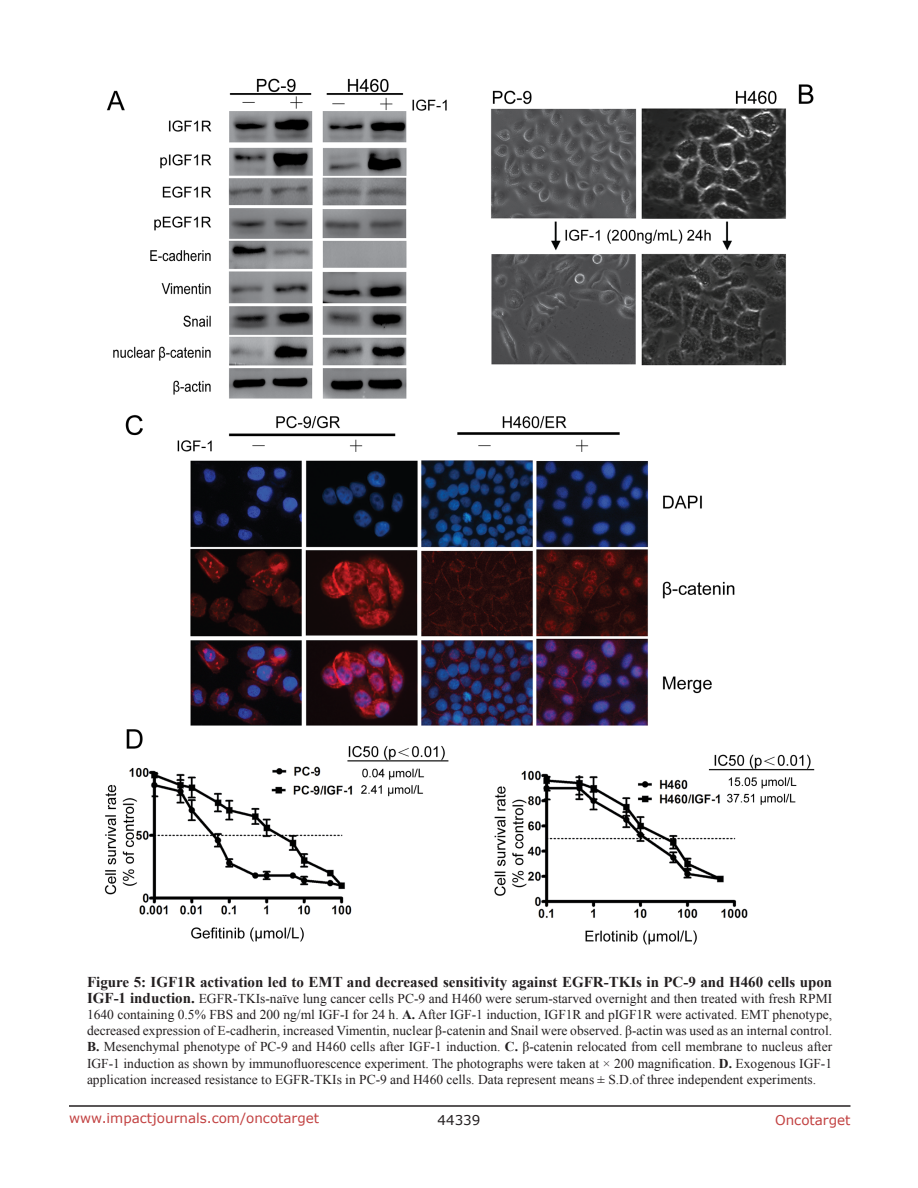
<style>
.page{position:relative;width:918px;height:1188px;background:#fff}
.page>*{position:absolute;margin:0;border:0;box-sizing:border-box;transform-origin:0 0}
.FigureText{font:700 15px "Times New Roman";color:#231f20}
.FigureText-2{font:13.5px/16.2px "Times New Roman";color:#231f20;text-align:justify}
.t1{font:13.5px "Verdana";color:#c24141}
.t2{font:13.5px "Verdana";color:#231f20}
.s1{font-weight:700;font-size:15px}
.s2{font-weight:700}
</style>
<div class="page">
<hr style="left:69px;top:1105px;width:781px;height:2px;background:#231f20">
<img style="left:104px;top:78px;width:711px;height:867px">
<p class="FigureText" style="left:87px;top:971px;width:747px">Figure 5: IGF1R activation led to EMT and decreased sensitivity against EGFR-TKIs in PC-9 and H460 cells upon</p>
<p class="FigureText-2" style="left:87px;top:990px;width:747px"><span class="s1">IGF-1 induction.</span> EGFR-TKIs-naïve lung cancer cells PC-9 and H460 were serum-starved overnight and then treated with fresh RPMI 1640 containing 0.5% FBS and 200 ng/ml IGF-I for 24 h. <span class="s2">A.</span> After IGF-1 induction, IGF1R and pIGF1R were activated. EMT phenotype, decreased expression of E-cadherin, increased Vimentin, nuclear β-catenin and Snail were observed. β-actin was used as an internal control.<br><span class="s2">B.</span> Mesenchymal phenotype of PC-9 and H460 cells after IGF-1 induction. <span class="s2">C.</span> β-catenin relocated from cell membrane to nucleus after IGF-1 induction as shown by immunofluorescence experiment. The photographs were taken at × 200 magnification. <span class="s2">D.</span> Exogenous IGF-1 application increased resistance to EGFR-TKIs in PC-9 and H460 cells. Data represent means ± S.D.of three independent experiments.</p>
<p class="t1" style="left:69px;top:1109px;width:252px">www.impactjournals.com/oncotarget</p>
<p class="t2" style="left:438px;top:1111px;width:44px">44339</p>
<p class="t1" style="left:775px;top:1111px;width:77px">Oncotarget</p>
</div>
